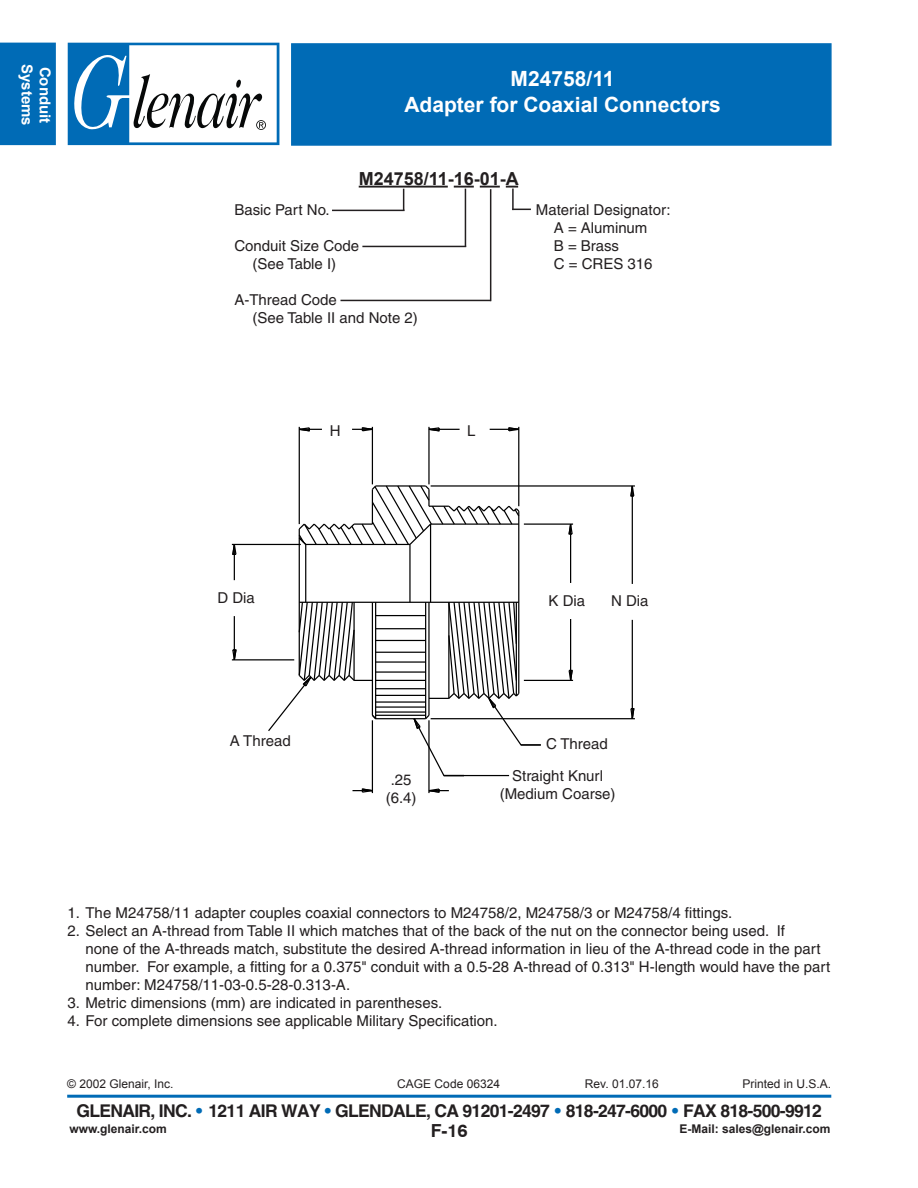
<style>
.page{position:relative;width:918px;height:1188px;background:#fff}
.page>*{position:absolute;margin:0;border:0;box-sizing:border-box;transform-origin:0 0}
.t1{font:700 21px/25.2px "Arial";color:#fff;text-align:center}
.t2{font:700 18px "Arial";color:#231f20}
.t3{font:700 18px "Swiss 721 BT";color:#231f20}
.t4{font:700 17.55px "Helvetica";letter-spacing:-.04em;color:#231f20}
.t5{font:15px/18px "Helvetica";color:#231f20}
.t6{font:700 15px "Arial";color:#fff}
.t7{font:12px "Arial";color:#231f20}
.t8{font:700 12px "Arial";color:#231f20}
.s1{color:#006bb6}
</style>
<div class="page">
<div style="left:0;top:43px;width:56px;height:102px;background:#006bb6"></div>
<div style="left:291px;top:43px;width:541px;height:103px;background:#006bb6;border:2px solid #006bb6"></div>
<svg style="left:68px;top:43px;width:211px;height:102px"></svg>
<hr style="left:67px;top:1095px;width:764px;height:3px;background:#006bb6">
<hr style="left:359px;top:186px;width:89px;height:2px;background:#231f20">
<hr style="left:454px;top:186px;width:20px;height:2px;background:#231f20">
<hr style="left:480px;top:186px;width:20px;height:2px;background:#231f20">
<svg style="left:506px;top:186px;width:12px;height:2px"></svg>
<svg style="left:514px;top:209px;width:17px;height:1px"></svg>
<svg style="left:403px;top:189px;width:1px;height:21px"></svg>
<hr style="left:332px;top:210px;width:73px;height:1px;background:#231f20">
<hr style="left:465px;top:189px;width:1px;height:58px;background:#231f20">
<hr style="left:362px;top:246px;width:104px;height:1px;background:#231f20">
<hr style="left:490px;top:189px;width:1px;height:112px;background:#231f20">
<hr style="left:340px;top:300px;width:151px;height:1px;background:#231f20">
<hr style="left:512px;top:189px;width:2px;height:21px;background:#231f20">
<svg style="left:231px;top:649px;width:6px;height:12px"></svg>
<hr style="left:234px;top:616px;width:1px;height:44px;background:#000">
<svg style="left:352px;top:426px;width:21px;height:6px"></svg>
<svg style="left:298px;top:427px;width:24px;height:5px"></svg>
<hr style="left:372px;top:427px;width:1px;height:57px;background:#000">
<hr style="left:299px;top:427px;width:1px;height:97px;background:#000">
<svg style="left:430px;top:427px;width:10px;height:5px"></svg>
<svg style="left:490px;top:426px;width:30px;height:6px"></svg>
<hr style="left:429px;top:429px;width:31px;height:1px;background:#000">
<hr style="left:518px;top:427px;width:1px;height:79px;background:#000">
<hr style="left:428px;top:427px;width:2px;height:57px;background:#000">
<svg style="left:428px;top:788px;width:21px;height:6px"></svg>
<svg style="left:353px;top:788px;width:20px;height:6px"></svg>
<hr style="left:428px;top:720px;width:2px;height:73px;background:#000">
<hr style="left:372px;top:720px;width:1px;height:73px;background:#000">
<svg style="left:231px;top:543px;width:6px;height:13px"></svg>
<hr style="left:234px;top:544px;width:1px;height:36px;background:#000">
<hr style="left:232px;top:659px;width:62px;height:1px;background:#000">
<hr style="left:232px;top:544px;width:69px;height:1px;background:#000">
<svg style="left:568px;top:524px;width:6px;height:11px"></svg>
<svg style="left:568px;top:669px;width:6px;height:12px"></svg>
<hr style="left:570px;top:619px;width:1px;height:61px;background:#000">
<hr style="left:570px;top:524px;width:1px;height:59px;background:#000">
<hr style="left:524px;top:680px;width:49px;height:1px;background:#000">
<hr style="left:524px;top:523px;width:49px;height:2px;background:#000">
<svg style="left:630px;top:487px;width:5px;height:10px"></svg>
<svg style="left:630px;top:707px;width:5px;height:13px"></svg>
<hr style="left:632px;top:620px;width:1px;height:99px;background:#000">
<hr style="left:632px;top:486px;width:1px;height:98px;background:#000">
<hr style="left:431px;top:718px;width:204px;height:1px;background:#000">
<hr style="left:431px;top:485px;width:204px;height:2px;background:#000">
<svg style="left:267px;top:484px;width:275px;height:293px"></svg>
<p class="t6" style="left:37px;top:64px;width:63px;rotate:90deg">Systems</p>
<p class="t6" style="left:55px;top:67px;width:58px;rotate:90deg">Conduit</p>
<h1 class="t1" style="left:404px;top:67px;width:318px">M24758/11<br>Adapter for Coaxial Connectors</h1>
<p class="t2" style="left:359px;top:167px;width:162px">M24758/11-16-01-A</p>
<p class="t5" style="left:234px;top:200px;width:97px">Basic Part No.</p>
<p class="t5" style="left:234px;top:236px;width:126px;text-align:center">Conduit Size Code (See Table I)</p>
<p class="t5" style="left:252px;top:290px;width:167px;text-indent:-18px">A-Thread Code<br>(See Table II and Note 2)</p>
<p class="t5" style="left:554px;top:200px;width:118px;text-indent:-18px">Material Designator:<br>A = Aluminum<br>B = Brass<br>C = CRES 316</p>
<p class="t5" style="left:330px;top:421px;width:12px">H</p>
<p class="t5" style="left:467px;top:421px;width:10px">L</p>
<p class="t5" style="left:217px;top:589px;width:39px">D Dia</p>
<p class="t5" style="left:549px;top:592px;width:38px">K Dia</p>
<p class="t5" style="left:611px;top:592px;width:39px">N Dia</p>
<p class="t5" style="left:230px;top:731px;width:62px">A Thread</p>
<p class="t5" style="left:386px;top:771px;width:32px;text-align:center">.25 (6.4)</p>
<p class="t5" style="left:546px;top:735px;width:63px">C Thread</p>
<p class="t5" style="left:500px;top:767px;width:117px;text-align:center">Straight Knurl (Medium Coarse)</p>
<p class="t5" style="left:68px;top:904px;width:666px">1. The M24758/11 adapter couples coaxial connectors to M24758/2, M24758/3 or M24758/4 fittings.</p>
<p class="t5" style="left:86px;top:922px;width:746px;text-indent:-18px">2. Select an A-thread from Table II which matches that of the back of the nut on the connector being used. If<br>none of the A-threads match, substitute the desired A-thread information in lieu of the A-thread code in the part number. For example, a fitting for a 0.375" conduit with a 0.5-28 A-thread of 0.313" H-length would have the part number: M24758/11-03-0.5-28-0.313-A.</p>
<p class="t5" style="left:68px;top:994px;width:376px">3. Metric dimensions (mm) are indicated in parentheses.</p>
<p class="t5" style="left:68px;top:1012px;width:432px">4. For complete dimensions see applicable Military Specification.</p>
<p class="t7" style="left:67px;top:1076px;width:108px">© 2002 Glenair, Inc.</p>
<p class="t7" style="left:397px;top:1076px;width:104px">CAGE Code 06324</p>
<p class="t7" style="left:743px;top:1076px;width:90px">Printed in U.S.A.</p>
<p class="t8" style="left:69px;top:1120px;width:99px">www.glenair.com</p>
<p class="t8" style="left:679px;top:1121px;width:153px">E-Mail: sales@glenair.com</p>
<p class="t7" style="left:585px;top:1076px;width:75px">Rev. 01.07.16</p>
<p class="t4" style="left:76px;top:1100px;width:747px">GLENAIR, INC. <span class="s1">•</span> 1211 AIR WAY <span class="s1">•</span> GLENDALE, CA 91201-2497 <span class="s1">•</span> 818-247-6000 <span class="s1">•</span> FAX 818-500-9912</p>
<p class="t3" style="left:431px;top:1120px;width:38px">F-16</p>
</div>
